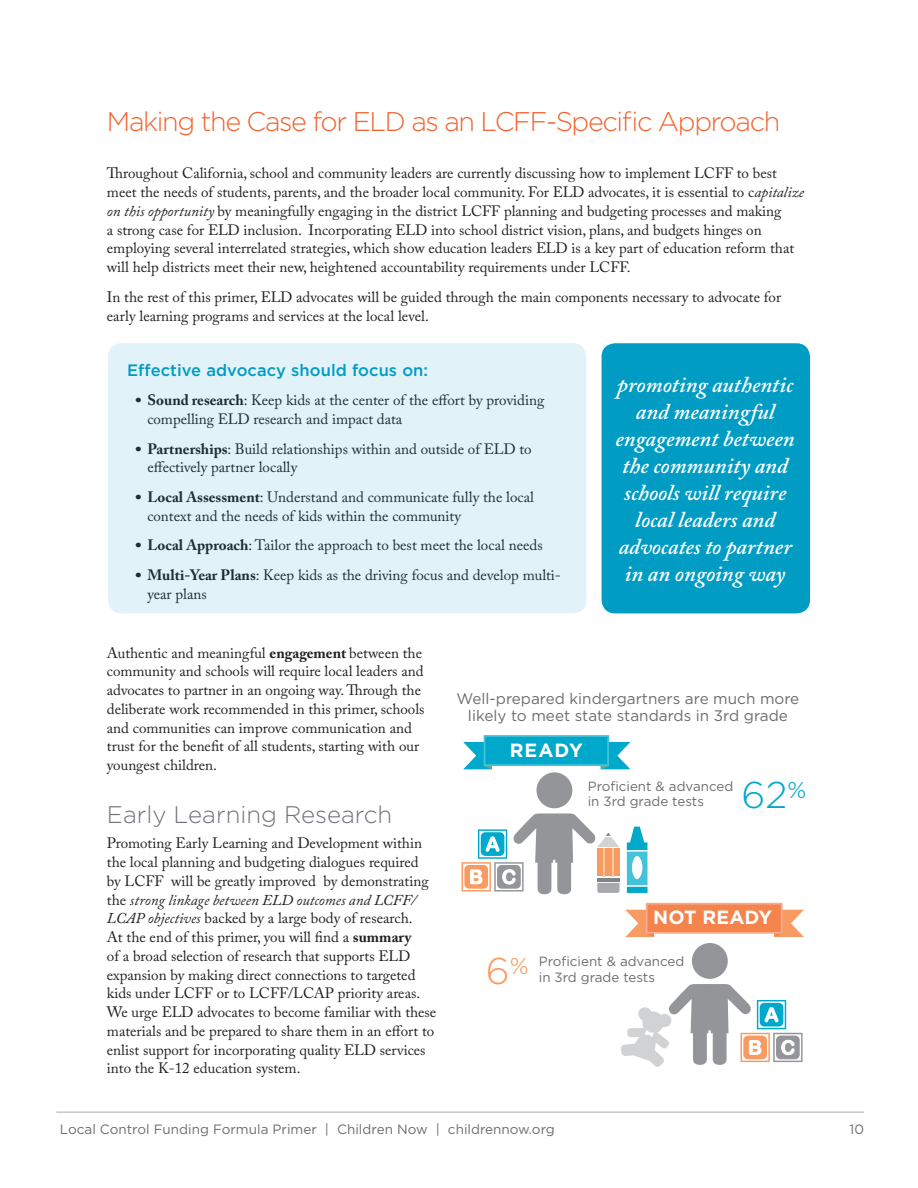
<style>
.page{position:relative;width:918px;height:1188px;background:#fff}
.page>*{position:absolute;margin:0;border:0;box-sizing:border-box;transform-origin:0 0}
.t1{font:300 37.2px "Gotham";color:#00a9cc}
.Paragraph_Style_1{font:300 27px "Gotham";letter-spacing:-.05em;color:#f2642f}
.header_style{font:300 24px "Gotham";color:#70737c}
.Paragraph_Style_1-2{font:italic 600 22.5px/27px "Adobe Caslon Pro";color:#fff;text-align:center}
.t2{font:700 19.05px "Gotham";letter-spacing:.005em;color:#fff}
.Paragraph_Style_1-3{font:500 16.5px "Gotham";letter-spacing:.005em;color:#009cc4}
.t3{font:15.3px/17.2px "Gotham";color:#6c6d70;text-align:center}
.Paragraph_Style_1-4{font:15px/18.8px "Adobe Caslon Pro";color:#231f20}
.t4{font:13.5px "Gotham";color:#6c6d70}
.t5{font:13.35px/15.3px "Gotham";color:#6c6d70}
.s1{font-style:italic}
.s2{font-family:"Bodoni";font-weight:700}
.s3{font-weight:700}
.s4{font-weight:300;font-size:37.2px;color:#f89b62}
.s5{font-weight:300;font-size:22.95px;color:#f89b62}
</style>
<div class="page">
<hr style="left:56px;top:1112px;width:808px;height:1px;background:#a8a9ad">
<svg style="left:463px;top:735px;width:167px;height:34px"></svg>
<div style="left:627px;top:887px;width:21px;height:6px;background:#00a9cc"></div>
<svg style="left:627px;top:827px;width:21px;height:58px"></svg>
<div style="left:536px;top:772px;width:36px;height:36px;background:#939598;border-radius:50%"></div>
<svg style="left:462px;top:813px;width:158px;height:81px"></svg>
<div style="left:692px;top:943px;width:36px;height:36px;background:#939598;border-radius:50%"></div>
<svg style="left:625px;top:903px;width:179px;height:34px"></svg>
<svg style="left:621px;top:984px;width:182px;height:83px"></svg>
<div style="left:108px;top:343px;width:478px;height:270px;background:#e1f3f8;border-radius:14px"></div>
<div style="left:602px;top:343px;width:208px;height:270px;background:#009cc4;border-radius:14px"></div>
<p class="Paragraph_Style_1" style="left:107px;top:106px;width:675px">Making the Case for ELD as an LCFF-Specific Approach</p>
<p class="Paragraph_Style_1-4" style="left:107px;top:164px;width:699px">Throughout California, school and community leaders are currently discussing how to implement LCFF to best meet the needs of students, parents, and the broader local community. For ELD advocates, it is essential to c<span class="s1">apitalize on this opportunity</span> by meaningfully engaging in the district LCFF planning and budgeting processes and making<br>a strong case for ELD inclusion. Incorporating ELD into school district vision, plans, and budgets hinges on employing several interrelated strategies, which show education leaders ELD is a key part of education reform that will help districts meet their new, heightened accountability requirements under LCFF.</p>
<p class="Paragraph_Style_1-4" style="left:107px;top:287px;width:676px;line-height:19.5px">In the rest of this primer, ELD advocates will be guided through the main components necessary to advocate for early learning programs and services at the local level.</p>
<p class="Paragraph_Style_1-3" style="left:127px;top:361px;width:303px">Effective advocacy should focus on:</p>
<p class="Paragraph_Style_1-4" style="left:147px;top:391px;width:398px;text-indent:-14px"><span class="s2">•</span> <span class="s3">Sound research</span>: Keep kids at the center of the effort by providing compelling ELD research and impact data</p>
<p class="Paragraph_Style_1-4" style="left:147px;top:439px;width:386px;text-indent:-14px"><span class="s2">•</span> <span class="s3">Partnerships</span>: Build relationships within and outside of ELD to effectively partner locally</p>
<p class="Paragraph_Style_1-4" style="left:147px;top:487px;width:388px;text-indent:-14px"><span class="s2">•</span> <span class="s3">Local Assessment</span>: Understand and communicate fully the local context and the needs of kids within the community</p>
<p class="Paragraph_Style_1-4" style="left:134px;top:536px;width:410px"><span class="s2">•</span> <span class="s3">Local Approach</span>: Tailor the approach to best meet the local needs</p>
<p class="Paragraph_Style_1-4" style="left:147px;top:565px;width:415px;text-indent:-14px"><span class="s2">•</span> <span class="s3">Multi-Year Plans</span>: Keep kids as the driving focus and develop multi&shy;year plans</p>
<p class="Paragraph_Style_1-2" style="left:616px;top:371px;width:181px">promoting authentic and meaningful engagement between the community and schools will require local leaders and advocates to partner in an ongoing way</p>
<p class="Paragraph_Style_1-4" style="left:107px;top:643px;width:319px">Authentic and meaningful <span class="s3">engagement</span> between the community and schools will require local leaders and advocates to partner in an ongoing way. Through the deliberate work recommended in this primer, schools and communities can improve communication and trust for the benefit of all students, starting with our youngest children.</p>
<p class="header_style" style="left:107px;top:801px;width:287px">Early Learning Research</p>
<p class="Paragraph_Style_1-4" style="left:107px;top:834px;width:331px">Promoting Early Learning and Development within the local planning and budgeting dialogues required by LCFF will be greatly improved by demonstrating the <span class="s1">strong linkage between ELD outcomes and LCFF/ LCAP objectives</span> backed by a large body of research.<br>At the end of this primer, you will find a <span class="s3">summary<br></span>of a broad selection of research that supports ELD expansion by making direct connections to targeted kids under LCFF or to LCFF/LCAP priority areas.<br>We urge ELD advocates to become familiar with these materials and be prepared to share them in an effort to enlist support for incorporating quality ELD services into the K-12 education system.</p>
<p class="t3" style="left:457px;top:690px;width:344px">Well-prepared kindergartners are much more likely to meet state standards in 3rd grade</p>
<p class="t2" style="left:510px;top:739px;width:74px">READY</p>
<p class="t5" style="left:588px;top:778px;width:147px">Proficient &amp; advanced in 3rd grade tests</p>
<p class="t1" style="left:741px;top:775px;width:66px">62<sup>%</sup></p>
<p class="t2" style="left:653px;top:907px;width:120px">NOT READY</p>
<p class="t5" style="left:539px;top:954px;width:147px;text-indent:-53px"><span class="s4">6</span><span class="s5">%</span> Proficient &amp; advanced in 3rd grade tests</p>
<p class="t4" style="left:60px;top:1122px;width:496px">Local Control Funding Formula Primer | Children Now | childrennow.org</p>
<p class="t4" style="left:850px;top:1122px;width:16px">10</p>
</div>
